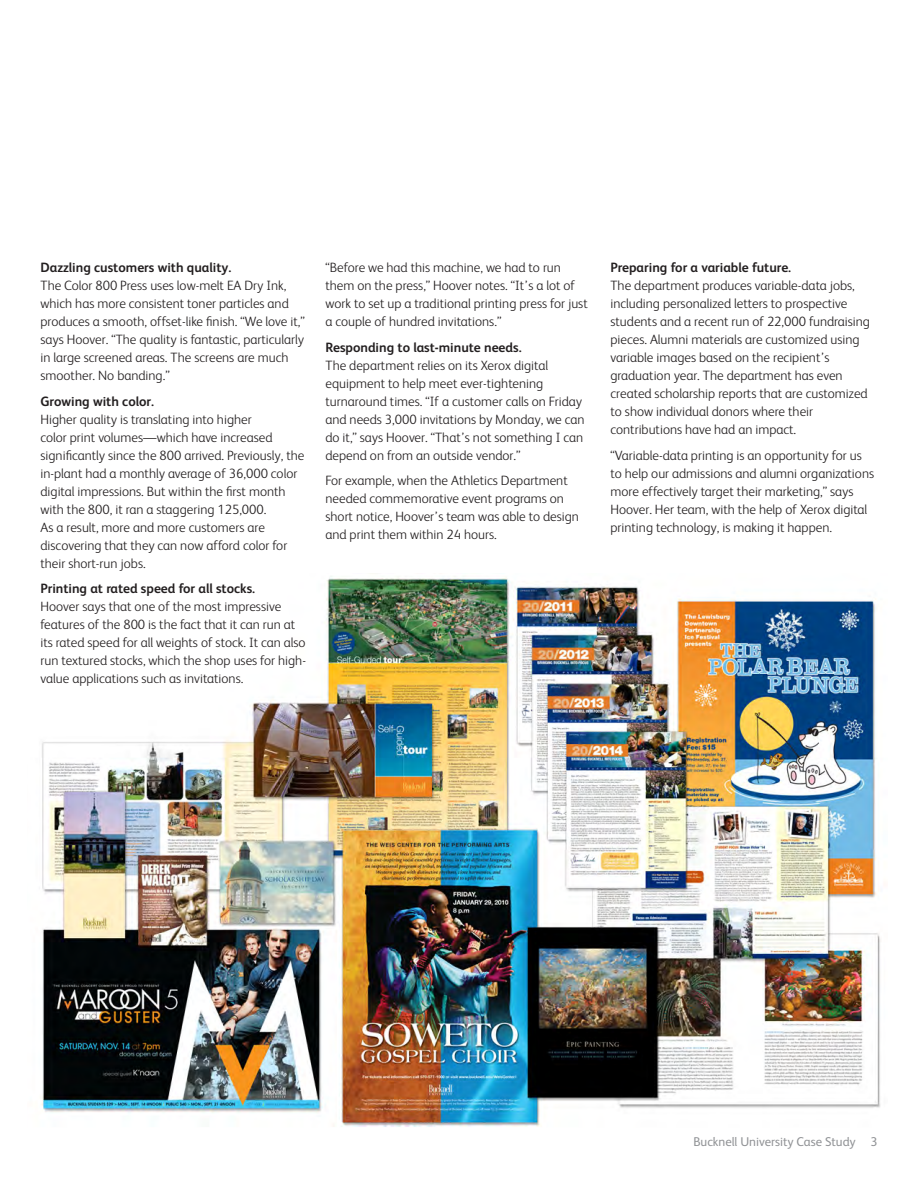
<style>
.page{position:relative;width:918px;height:1188px;background:#fff}
.page>*{position:absolute;margin:0;border:0;box-sizing:border-box;transform-origin:0 0}
.t1{font:300 13.5px/18px "Xerox Sans";color:#231f20}
.t2{font:700 13.5px "Xerox Sans";color:#231f20}
.t3{font:12.75px "Xerox Sans";color:#919396}
</style>
<div class="page">
<img style="left:41px;top:576px;width:840px;height:551px">
<p class="t2" style="left:40px;top:258px;width:192px">Dazzling customers with quality.</p>
<p class="t1" style="left:40px;top:276px;width:266px">The Color 800 Press uses low-melt EA Dry Ink, which has more consistent toner particles and produces a smooth, offset-like finish. “We love it,” says Hoover. “The quality is fantastic, particularly in large screened areas. The screens are much smoother. No banding.”</p>
<p class="t2" style="left:40px;top:392px;width:115px">Growing with color.</p>
<p class="t1" style="left:40px;top:410px;width:265px">Higher quality is translating into higher<br>color print volumes—which have increased significantly since the 800 arrived. Previously, the in-plant had a monthly average of 36,000 color digital impressions. But within the first month with the 800, it ran a staggering 125,000.<br>As a result, more and more customers are discovering that they can now afford color for their short-run jobs.</p>
<p class="t2" style="left:40px;top:579px;width:216px">Printing at rated speed for all stocks.</p>
<p class="t1" style="left:40px;top:597px;width:267px">Hoover says that one of the most impressive features of the 800 is the fact that it can run at its rated speed for all weights of stock. It can also run textured stocks, which the shop uses for high&shy;value applications such as invitations.</p>
<p class="t1" style="left:325px;top:258px;width:264px">“Before we had this machine, we had to run them on the press,” Hoover notes. “It’s a lot of work to set up a traditional printing press for just a couple of hundred invitations.”</p>
<p class="t2" style="left:325px;top:338px;width:198px">Responding to last-minute needs.</p>
<p class="t1" style="left:325px;top:355px;width:260px">The department relies on its Xerox digital equipment to help meet ever-tightening turnaround times. “If a customer calls on Friday and needs 3,000 invitations by Monday, we can do it,” says Hoover. “That’s not something I can depend on from an outside vendor.”</p>
<p class="t1" style="left:325px;top:471px;width:255px">For example, when the Athletics Department needed commemorative event programs on short notice, Hoover’s team was able to design and print them within 24 hours.</p>
<p class="t2" style="left:610px;top:258px;width:182px">Preparing for a variable future.</p>
<p class="t1" style="left:610px;top:276px;width:261px">The department produces variable-data jobs, including personalized letters to prospective students and a recent run of 22,000 fundraising pieces. Alumni materials are customized using variable images based on the recipient’s graduation year. The department has even created scholarship reports that are customized to show individual donors where their contributions have had an impact.</p>
<p class="t1" style="left:610px;top:445px;width:265px">“Variable-data printing is an opportunity for us to help our admissions and alumni organizations more effectively target their marketing,” says Hoover. Her team, with the help of Xerox digital printing technology, is making it happen.</p>
<p class="t3" style="left:693px;top:1133px;width:186px">Bucknell University Case Study 3</p>
</div>
